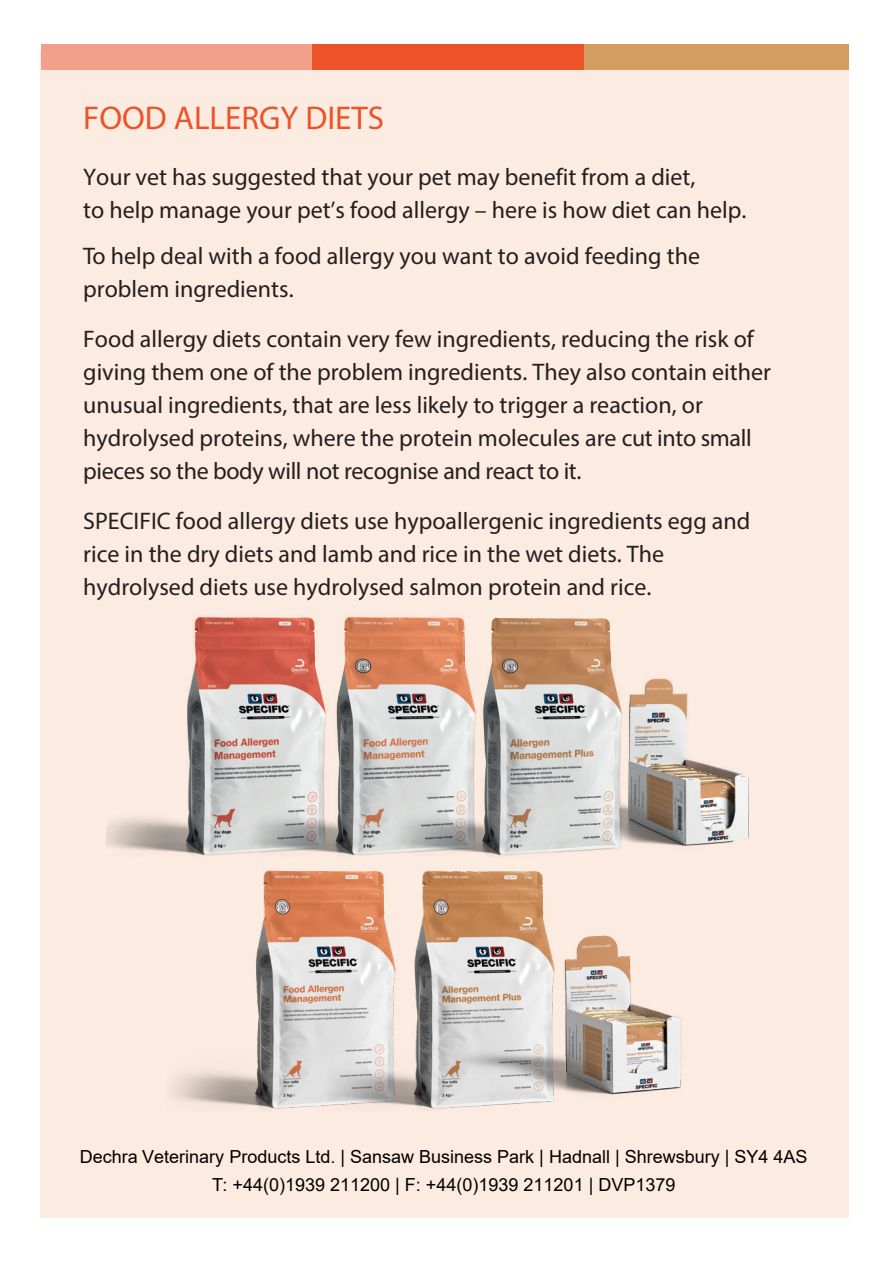
<style>
.page{position:relative;width:892px;height:1263px;background:#fff}
.page>*{position:absolute;margin:0;border:0;box-sizing:border-box;transform-origin:0 0}
.t1{font:33px "Myriad Pro";color:#ec5328}
.t2{font:24px/33px "Myriad Pro";color:#231f20}
.t3{font:18px/27.9px "Arial";color:#000;text-align:center}
</style>
<div class="page">
<div style="left:41px;top:53px;width:808px;height:1165px;background:#fcebe0"></div>
<img style="left:186px;top:617px;width:54px;height:237px">
<img style="left:240px;top:614px;width:220px;height:242px">
<img style="left:337px;top:618px;width:128px;height:237px">
<img style="left:386px;top:652px;width:138px;height:204px">
<img style="left:622px;top:678px;width:88px;height:168px">
<div style="left:41px;top:44px;width:271px;height:26px;background:#f2a089"></div>
<div style="left:312px;top:44px;width:272px;height:26px;background:#ec5328"></div>
<div style="left:584px;top:44px;width:265px;height:26px;background:#d39c61"></div>
<img style="left:628px;top:679px;width:121px;height:165px">
<img style="left:482px;top:618px;width:140px;height:236px">
<img style="left:240px;top:868px;width:78px;height:243px">
<img style="left:318px;top:868px;width:83px;height:241px">
<img style="left:401px;top:870px;width:144px;height:239px">
<img style="left:426px;top:928px;width:130px;height:175px">
<img style="left:556px;top:935px;width:125px;height:160px">
<p class="t1" style="left:83px;top:98px;width:302px">FOOD ALLERGY DIETS</p>
<p class="t2" style="left:83px;top:160px;width:664px">Your vet has suggested that your pet may benefit from a diet,<br>to help manage your pet’s food allergy – here is how diet can help.</p>
<p class="t2" style="left:83px;top:239px;width:618px">To help deal with a food allergy you want to avoid feeding the problem ingredients.</p>
<p class="t2" style="left:83px;top:322px;width:689px">Food allergy diets contain very few ingredients, reducing the risk of giving them one of the problem ingredients. They also contain either unusual ingredients, that are less likely to trigger a reaction, or hydrolysed proteins, where the protein molecules are cut into small pieces so the body will not recognise and react to it.</p>
<p class="t2" style="left:83px;top:504px;width:668px">SPECIFIC food allergy diets use hypoallergenic ingredients egg and rice in the dry diets and lamb and rice in the wet diets. The hydrolysed diets use hydrolysed salmon protein and rice.</p>
<p class="t3" style="left:80px;top:1143px;width:729px">Dechra Veterinary Products Ltd. | Sansaw Business Park | Hadnall | Shrewsbury | SY4 4AS<br>T: +44(0)1939 211200 | F: +44(0)1939 211201 | DVP1379</p>
</div>
